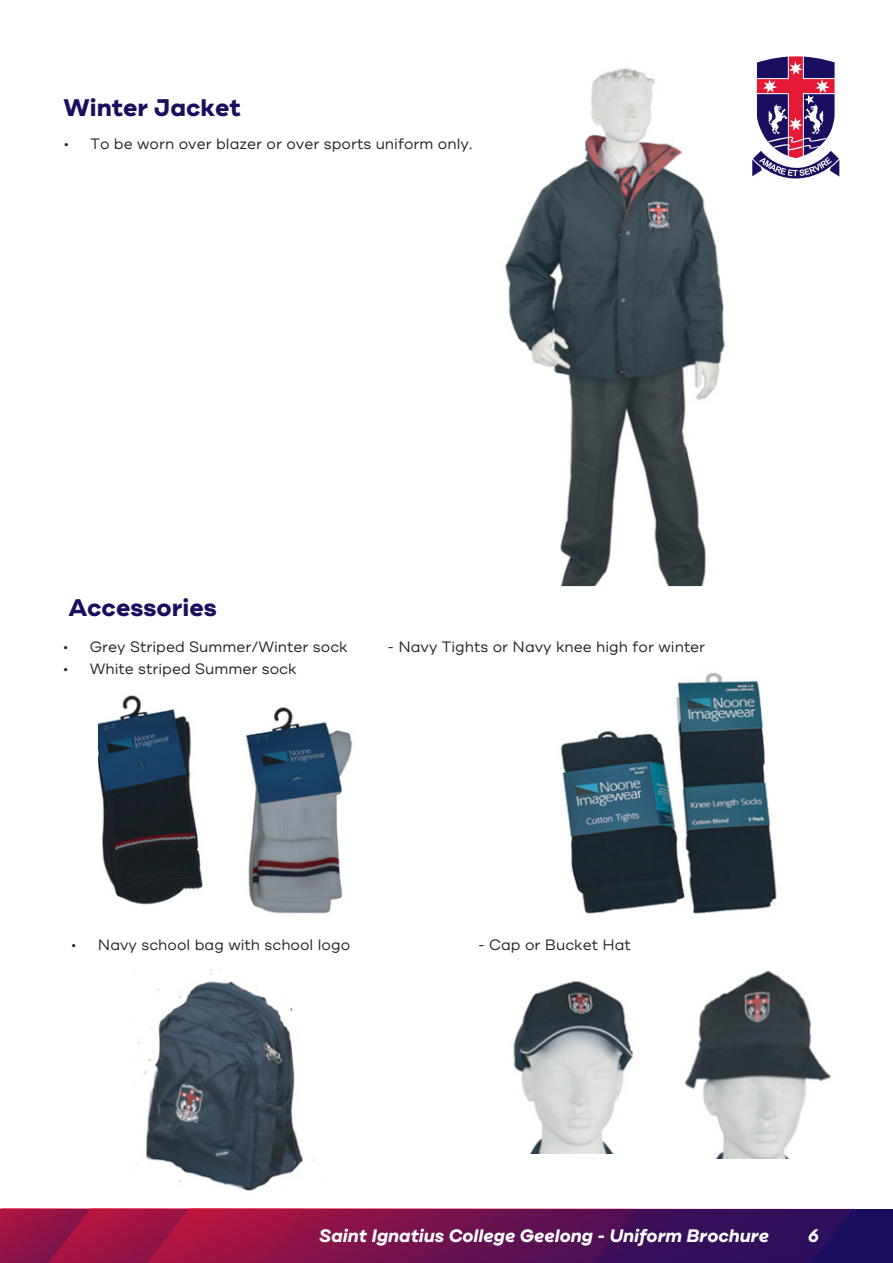
<style>
.page{position:relative;width:893px;height:1263px;background:#fff}
.page>*{position:absolute;margin:0;border:0;box-sizing:border-box;transform-origin:0 0}
.t1{font:700 24px "Cardium A";color:#1a0e60}
.t2{font:italic 700 18px "Cardium A";color:#fff}
.t3{font:15px "Cardium A";color:#231f20}
</style>
<div class="page">
<svg style="left:664px;top:1209px;width:226px;height:54px;background:#2b0e5b"></svg>
<svg style="left:0;top:1209px;width:664px;height:54px;background:#80124a"></svg>
<svg style="left:752px;top:56px;width:88px;height:123px"></svg>
<img style="left:504px;top:68px;width:221px;height:518px">
<img style="left:98px;top:695px;width:255px;height:219px">
<img style="left:560px;top:672px;width:217px;height:242px">
<img style="left:133px;top:969px;width:183px;height:222px">
<img style="left:513px;top:980px;width:121px;height:173px">
<img style="left:684px;top:971px;width:147px;height:187px">
<p class="t1" style="left:63px;top:93px;width:179px">Winter Jacket</p>
<p class="t3" style="left:63px;top:135px;width:411px">• To be worn over blazer or over sports uniform only.</p>
<p class="t1" style="left:69px;top:592px;width:150px">Accessories</p>
<p class="t3" style="left:63px;top:638px;width:286px">• Grey Striped Summer/Winter sock</p>
<p class="t3" style="left:387px;top:638px;width:319px">- Navy Tights or Navy knee high for winter</p>
<p class="t3" style="left:63px;top:659px;width:235px">• White striped Summer sock</p>
<p class="t3" style="left:71px;top:936px;width:281px">• Navy school bag with school logo</p>
<p class="t3" style="left:478px;top:936px;width:154px">- Cap or Bucket Hat</p>
<p class="t2" style="left:319px;top:1224px;width:451px">Saint Ignatius College Geelong - Uniform Brochure</p>
<p class="t2" style="left:808px;top:1224px;width:12px">6</p>
</div>
